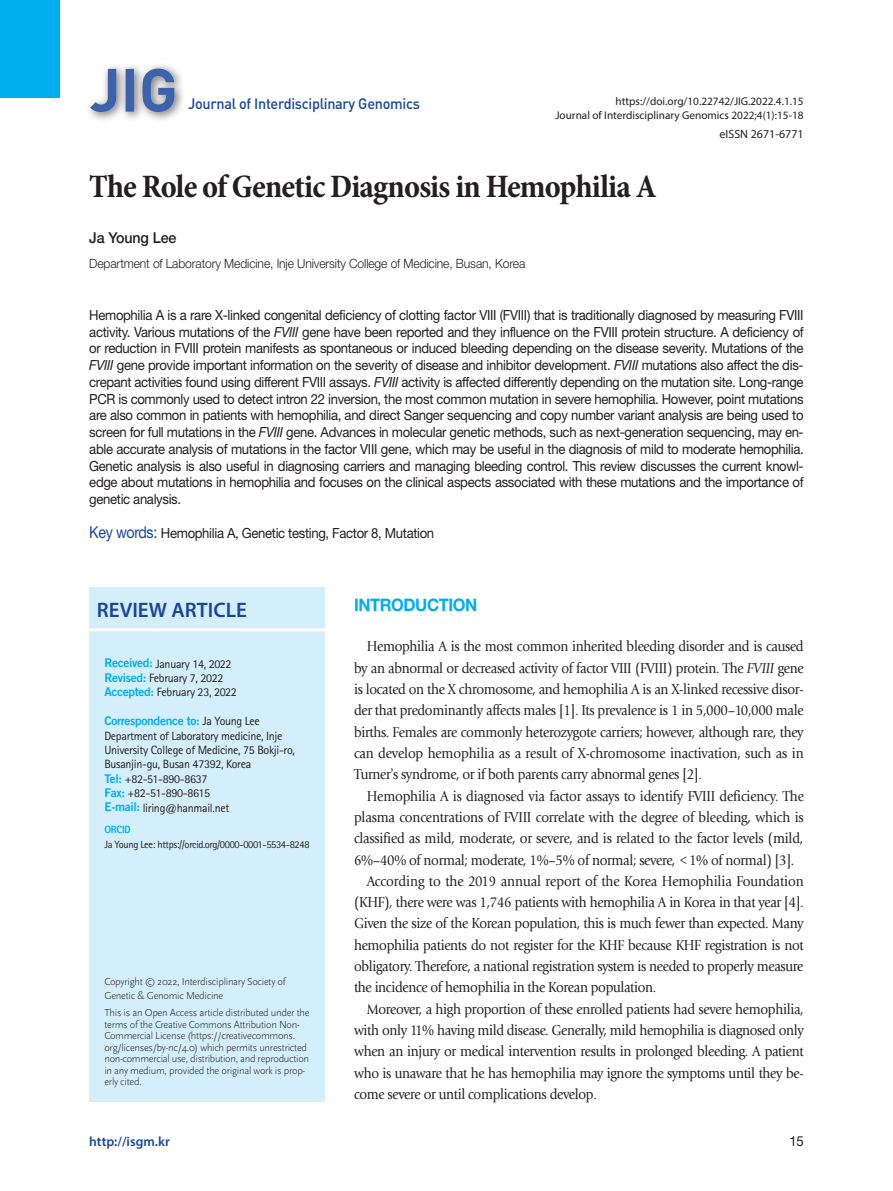
<style>
.page{position:relative;width:893px;height:1191px;background:#fff}
.page>*{position:absolute;margin:0;border:0;box-sizing:border-box;transform-origin:0 0}
.제목{font:700 condensed 33px "Minion Pro";letter-spacing:-.025em;color:#231f20}
.t1{font:600 21px "Myriad Pro";color:#18469d}
.본문_대제목{font:700 17.25px "Helvetica Neue LT Std";letter-spacing:-.025em;color:#00aeef;scale:.95 1}
.본문{font:15px/21.3px "Giovanni Std";letter-spacing:-.025em;color:#231f20;text-align:justify;scale:.9 1}
.t2{font:500 15px "DIN Pro";letter-spacing:-.02em;color:#18469d;scale:.96 1}
.저자{font:500 15px "Helvetica Neue LT Std";letter-spacing:-.01em;color:#231f20;scale:.95 1}
.초록{font:13.95px/16.8px "Helvetica Neue LT Std";letter-spacing:-.025em;color:#231f20;text-align:justify;scale:.94 1}
.키워드{font:13.95px "Helvetica Neue LT Std";letter-spacing:-.025em;color:#231f20;scale:.94 1}
.t3{font:13.8px "Helvetica Neue LT Std";color:#231f20;scale:.95 1}
.t4{font:600 13.5px "Myriad Pro";color:#18469d}
.저자소속{font:300 12.75px "Helvetica Neue LT Std";letter-spacing:-.01em;color:#231f20;scale:.95 1}
.국문_교신저자{font:12px/14.4px "Rotis Sans Serif Std";letter-spacing:-.025em;color:#231f20}
.국문_교신저자-2{font:12px "Trade Gothic LT Std Bd 2";letter-spacing:-.025em;color:#00aeef}
.제목-2{font:12px "Myriad Pro";color:#231f20}
.doi{font:11.25px "Myriad Pro";color:#231f20}
.국문_저작권{font:300 10.5px/11.6px "Scala Sans";letter-spacing:-.025em;color:#231f20}
.국문_저작권-2{font:10.5px "Rotis Sans Serif Std";letter-spacing:-.035em;color:#231f20}
.국문_저작권-3{font:800 10.5px "Rotis Sans Serif Std";letter-spacing:-.025em;color:#00aeef}
.s1{font-style:italic}
.s2{font-size:16.35px;color:#18469d}
.s3{font-family:"Trade Gothic LT Std Bd 2";color:#00aeef}
.s4{font-family:"Rotis Sans Serif Std";color:#231f20}
.s5{font-family:"Minion Pro"}
</style>
<div class="page">
<div style="left:84px;top:62px;width:101px;height:61px;background:#231f20;opacity:.79"></div>
<svg style="left:90px;top:69px;width:84px;height:43px"></svg>
<div style="left:0;top:0;width:60px;height:98px;background:#00aeef"></div>
<div style="left:89px;top:587px;width:236px;height:514px;background:#d4effb"></div>
<hr style="left:89px;top:628px;width:236px;height:3px;background:#fff">
<p class="t2" style="left:188px;top:93px;width:243px">Journal of Interdisciplinary Genomics</p>
<p class="doi" style="left:615px;top:95px;width:190px">https://doi.org/10.22742/JIG.2022.4.1.15</p>
<p class="doi" style="left:555px;top:108px;width:250px">Journal of Interdisciplinary Genomics 2022;4(1):15-18</p>
<p class="제목-2" style="left:720px;top:126px;width:86px">eISSN 2671-6771</p>
<p class="제목" style="left:89px;top:164px;width:569px">The Role of Genetic Diagnosis in Hemophilia A</p>
<p class="저자" style="left:89px;top:228px;width:93px">Ja Young Lee</p>
<p class="저자소속" style="left:89px;top:256px;width:460px">Department of Laboratory Medicine, Inje University College of Medicine, Busan, Korea</p>
<p class="초록" style="left:89px;top:306px;width:762px">Hemophilia A is a rare X-linked congenital deficiency of clotting factor VIII (FVIII) that is traditionally diagnosed by measuring FVIII activity. Various mutations of the <span class="s1">FVIII</span> gene have been reported and they influence on the FVIII protein structure. A deficiency of or reduction in FVIII protein manifests as spontaneous or induced bleeding depending on the disease severity. Mutations of the <span class="s1">FVIII</span> gene provide important information on the severity of disease and inhibitor development. <span class="s1">FVIII</span> mutations also affect the dis&shy;crepant activities found using different FVIII assays. <span class="s1">FVIII</span> activity is affected differently depending on the mutation site. Long-range PCR is commonly used to detect intron 22 inversion, the most common mutation in severe hemophilia. However, point mutations are also common in patients with hemophilia, and direct Sanger sequencing and copy number variant analysis are being used to screen for full mutations in the <span class="s1">FVIII</span> gene. Advances in molecular genetic methods, such as next-generation sequencing, may en&shy;able accurate analysis of mutations in the factor VIII gene, which may be useful in the diagnosis of mild to moderate hemophilia.<br>Genetic analysis is also useful in diagnosing carriers and managing bleeding control. This review discusses the current knowl&shy;edge about mutations in hemophilia and focuses on the clinical aspects associated with these mutations and the importance of genetic analysis.</p>
<p class="키워드" style="left:89px;top:524px;width:368px"><span class="s2">Key words:</span> Hemophilia A, Genetic testing, Factor 8, Mutation</p>
<p class="t1" style="left:97px;top:596px;width:152px">REVIEW ARTICLE</p>
<p class="국문_교신저자" style="left:104px;top:656px;width:129px"><span class="s3">Received:</span> January 14, 2022</p>
<p class="국문_교신저자" style="left:104px;top:670px;width:121px"><span class="s3">Revised:</span> February 7, 2022</p>
<p class="국문_교신저자" style="left:104px;top:685px;width:134px"><span class="s3">Accepted:</span> February 23, 2022</p>
<p class="국문_교신저자-2" style="left:104px;top:713px;width:157px">Correspondence to: <span class="s4">Ja Young Lee</span></p>
<p class="국문_교신저자" style="left:104px;top:728px;width:192px">Department of Laboratory medicine, Inje<br>University College of Medicine, 75 Bokji-ro,<br>Busanjin-gu, Busan 47392, Korea</p>
<p class="국문_교신저자" style="left:104px;top:771px;width:105px"><span class="s3">Tel:</span> +82-51-890-8637</p>
<p class="국문_교신저자" style="left:104px;top:786px;width:107px"><span class="s3">Fax:</span> +82-51-890-8615</p>
<p class="국문_교신저자" style="left:104px;top:800px;width:127px"><span class="s3">E-mail:</span> liring@hanmail.net</p>
<p class="국문_저작권-3" style="left:104px;top:823px;width:28px">ORCID</p>
<p class="국문_저작권-2" style="left:104px;top:838px;width:207px">Ja Young Lee: https://orcid.org/0000-0001-5534-8248</p>
<p class="국문_저작권" style="left:104px;top:974px;width:183px;line-height:14.2px">Copyright © 2022, Interdisciplinary Society of<br>Genetic &amp; Genomic Medicine</p>
<p class="국문_저작권" style="left:104px;top:1007px;width:207px">This is an Open Access article distributed under the terms of the Creative Commons Attribution Non-Commercial License (https://creativecommons. org/licenses/by-nc/4.0) which permits unrestricted non-commercial use, distribution, and reproduction in any medium, provided the original work is prop&shy;erly cited.</p>
<p class="본문_대제목" style="left:354px;top:594px;width:131px">INTRODUCTION</p>
<p class="본문" style="left:354px;top:636px;width:501px;text-indent:13px">Hemophilia A is the most common inherited bleeding disorder and is caused by an abnormal or decreased activity of factor VIII (FVIII) protein. The <span class="s1">FVIII</span> gene is located on the X chromosome, and hemophilia A is an X-linked recessive disor&shy;der that predominantly affects males [1]. Its prevalence is 1 in 5,000–10,000 male births. Females are commonly heterozygote carriers; however, although rare, they can develop hemophilia as a result of X-chromosome inactivation, such as in Turner<span class="s5">’</span>s syndrome, or if both parents carry abnormal genes [2].</p>
<p class="본문" style="left:354px;top:785px;width:501px;text-indent:13px">Hemophilia A is diagnosed via factor assays to identify FVIII deficiency. The plasma concentrations of FVIII correlate with the degree of bleeding, which is classified as mild, moderate, or severe, and is related to the factor levels (mild, 6%–40% of normal; moderate, 1%–5% of normal; severe, <span class="s5">&lt;</span>1% of normal) [3].</p>
<p class="본문" style="left:354px;top:870px;width:501px;text-indent:13px">According to the 2019 annual report of the Korea Hemophilia Foundation (KHF), there were was 1,746 patients with hemophilia A in Korea in that year [4].<br>Given the size of the Korean population, this is much fewer than expected. Many hemophilia patients do not register for the KHF because KHF registration is not obligatory. Therefore, a national registration system is needed to properly measure the incidence of hemophilia in the Korean population.</p>
<p class="본문" style="left:354px;top:998px;width:501px;text-indent:13px">Moreover, a high proportion of these enrolled patients had severe hemophilia, with only 11% having mild disease. Generally, mild hemophilia is diagnosed only when an injury or medical intervention results in prolonged bleeding. A patient who is unaware that he has hemophilia may ignore the symptoms until they be&shy;come severe or until complications develop.</p>
<p class="t4" style="left:89px;top:1133px;width:82px">http://isgm.kr</p>
<p class="t3" style="left:789px;top:1133px;width:17px">15</p>
</div>
